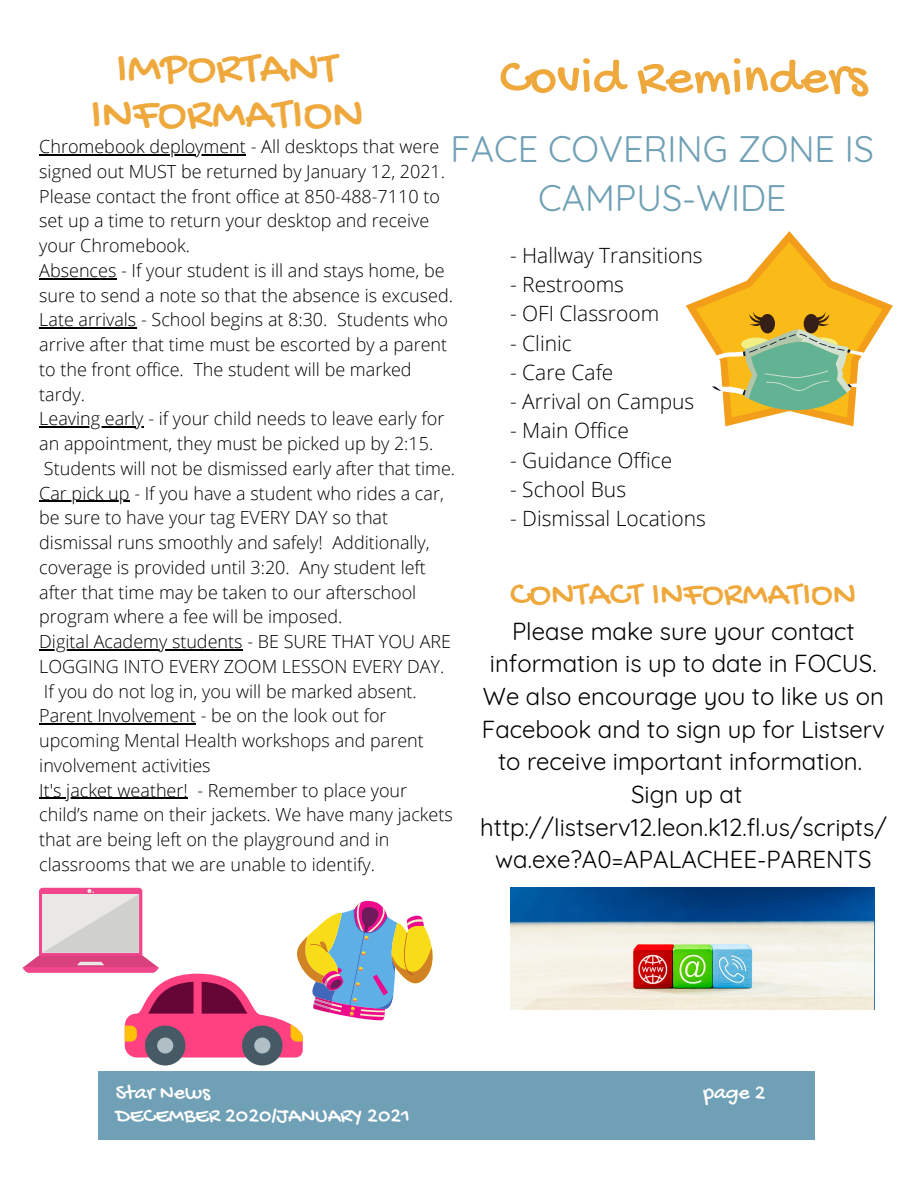
<style>
.page{position:relative;width:918px;height:1188px;background:#fff}
.page>*{position:absolute;margin:0;border:0;box-sizing:border-box;transform-origin:0 0}
.t1{font:54px "Gochi Hand";color:#eea83c}
.t2{font:48px "Gochi Hand";color:#eea83c}
.t3{font:36px/49.5px "Quicksand";color:#70a0b5;text-align:center}
.t4{font:36px "Gochi Hand";color:#eea83c}
.t5{font:24px/32.7px "Quicksand";color:#000;text-align:center}
.t6{font:21.75px "Gochi Hand";color:#fff}
.t7{font:300 21px "Open Sans";color:#000}
.t8{font:300 18px/24.8px "Open Sans";color:#000}
</style>
<div class="page">
<div style="left:771px;top:1071px;width:44px;height:69px;background:#70a0b5"></div>
<div style="left:143px;top:1071px;width:628px;height:69px;background:#70a0b5"></div>
<div style="left:98px;top:1071px;width:45px;height:69px;background:#70a0b5"></div>
<img style="left:510px;top:888px;width:365px;height:121px">
<svg style="left:686px;top:231px;width:207px;height:195px"></svg>
<hr style="left:39px;top:154px;width:207px;height:1px;background:#000">
<hr style="left:39px;top:278px;width:77px;height:1px;background:#000">
<hr style="left:39px;top:327px;width:97px;height:2px;background:#000">
<hr style="left:39px;top:426px;width:105px;height:2px;background:#000">
<hr style="left:39px;top:501px;width:91px;height:1px;background:#000">
<hr style="left:39px;top:649px;width:204px;height:1px;background:#000">
<hr style="left:39px;top:723px;width:157px;height:2px;background:#000">
<hr style="left:39px;top:798px;width:149px;height:1px;background:#000">
<svg style="left:242px;top:1026px;width:41px;height:40px"></svg>
<div style="left:145px;top:1026px;width:40px;height:40px;background:#455a64;border-radius:50%"></div>
<svg style="left:23px;top:888px;width:410px;height:170px"></svg>
<p class="t2" style="left:116px;top:43px;width:223px">IMPORTANT</p>
<p class="t2" style="left:90px;top:89px;width:275px">INFORMATION</p>
<p class="t1" style="left:500px;top:49px;width:369px">Covid Reminders</p>
<p class="t3" style="left:451px;top:124px;width:425px">FACE COVERING ZONE IS<br>CAMPUS-WIDE</p>
<p class="t8" style="left:39px;top:134px;width:407px">Chromebook deployment - All desktops that were signed out MUST be returned by January 12, 2021.<br>Please contact the front office at 850-488-7110 to set up a time to return your desktop and receive your Chromebook.</p>
<p class="t8" style="left:39px;top:258px;width:415px">Absences - If your student is ill and stays home, be sure to send a note so that the absence is excused.</p>
<p class="t8" style="left:39px;top:307px;width:410px">Late arrivals - School begins at 8:30. Students who arrive after that time must be escorted by a parent to the front office. The student will be marked tardy.</p>
<p class="t8" style="left:39px;top:406px;width:417px">Leaving early - if your child needs to leave early for an appointment, they must be picked up by 2:15.<br>Students will not be dismissed early after that time.</p>
<p class="t8" style="left:39px;top:480px;width:406px">Car pick up - If you have a student who rides a car, be sure to have your tag EVERY DAY so that dismissal runs smoothly and safely! Additionally, coverage is provided until 3:20. Any student left after that time may be taken to our afterschool program where a fee will be imposed.</p>
<p class="t8" style="left:39px;top:629px;width:413px">Digital Academy students - BE SURE THAT YOU ARE<br>LOGGING INTO EVERY ZOOM LESSON EVERY DAY.<br>If you do not log in, you will be marked absent.</p>
<p class="t8" style="left:39px;top:703px;width:386px">Parent Involvement - be on the look out for upcoming Mental Health workshops and parent involvement activities</p>
<p class="t8" style="left:39px;top:777px;width:369px">It's jacket weather! - Remember to place your</p>
<p class="t8" style="left:39px;top:802px;width:415px">child’s name on their jackets. We have many jackets that are being left on the playground and in classrooms that we are unable to identify.</p>
<p class="t7" style="left:510px;top:241px;width:194px">- Hallway Transitions</p>
<p class="t7" style="left:510px;top:270px;width:116px">- Restrooms</p>
<p class="t7" style="left:510px;top:299px;width:151px">- OFI Classroom</p>
<p class="t7" style="left:510px;top:328px;width:63px">- Clinic</p>
<p class="t7" style="left:510px;top:358px;width:105px">- Care Cafe</p>
<p class="t7" style="left:510px;top:387px;width:186px">- Arrival on Campus</p>
<p class="t7" style="left:510px;top:416px;width:120px">- Main Office</p>
<p class="t7" style="left:510px;top:445px;width:164px">- Guidance Office</p>
<p class="t7" style="left:510px;top:475px;width:118px">- School Bus</p>
<p class="t7" style="left:510px;top:504px;width:198px">- Dismissal Locations</p>
<p class="t4" style="left:510px;top:575px;width:348px">CONTACT INFORMATION</p>
<p class="t5" style="left:480px;top:614px;width:408px">Please make sure your contact information is up to date in FOCUS.<br>We also encourage you to like us on<br>Facebook and to sign up for Listserv to receive important information.<br>Sign up at http://listserv12.leon.k12.fl.us/scripts/ wa.exe?A0=APALACHEE-PARENTS</p>
<p class="t6" style="left:116px;top:1082px;width:96px">Star News</p>
<p class="t6" style="left:116px;top:1104px;width:296px">DECEMBER 2020/JANUARY 2021</p>
<p class="t6" style="left:703px;top:1082px;width:64px">page 2</p>
</div>
